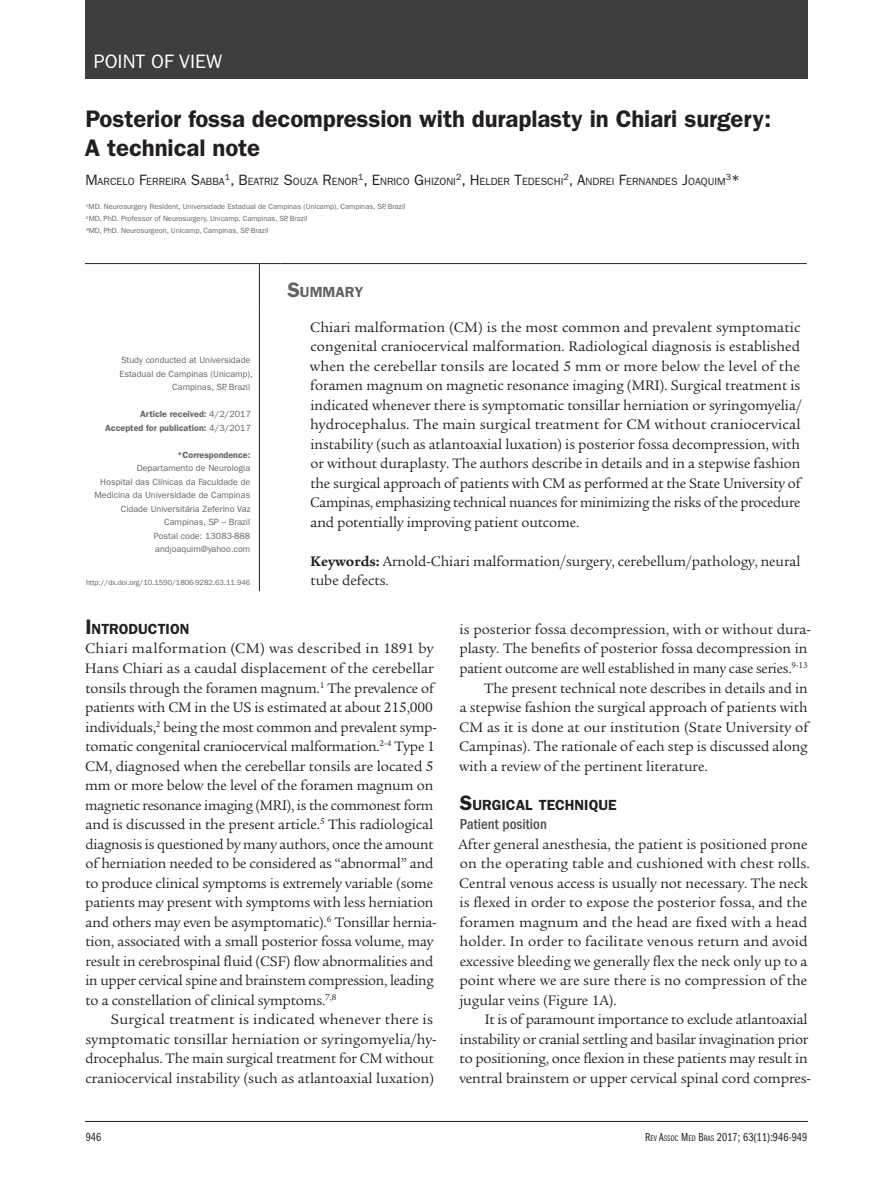
<style>
.page{position:relative;width:893px;height:1191px;background:#fff}
.page>*{position:absolute;margin:0;border:0;box-sizing:border-box;transform-origin:0 0}
.Seção_tit{font:600 24px/29.2px "ITC Franklin Gothic Std";letter-spacing:-.005em;color:#231f20}
.Seção{font:19.5px "ITC Franklin Gothic Std";color:#fff}
.Texto_s_recuo{font:15px/19.5px "Legacy Serif Std";letter-spacing:-.005em;color:#231f20}
.Texto_c__recuo{font:15px/19.5px "Legacy Serif Std";letter-spacing:-.005em;color:#231f20}
.Tit2{font:500 condensed 15px "ITC Franklin Gothic Std";color:#4b4c4d}
.Tit1{font:600 14.7px "ITC Franklin Gothic Std";color:#231f20}
.t1{font:600 14.7px "ITC Franklin Gothic Std";color:#636366}
.t2{font:12px "ITC Franklin Gothic Std Bk Cp";letter-spacing:.01em;color:#231f20}
.Seção_créditos{font:10.5px "ITC Franklin Gothic Std";color:#231f20}
.t3{font:9px/13.5px "ITC Franklin Gothic Std";color:#636366;text-align:right}
.t4{font:600 9px "ITC Franklin Gothic Std";color:#636366}
.Seção_créditos-2{font:9px "ITC Franklin Gothic Std";color:#231f20}
.Seção_titulação{font:7.5px "ITC Franklin Gothic Std";color:#636366}
.DOI{font:7.5px "ITC Franklin Gothic Std";letter-spacing:-.01em;color:#636366}
.s1{font-size:15px}
.s2{font-weight:400}
.s3{font-size:21px}
.s4{font-weight:700}
.s5{font-size:8.4px}
</style>
<div class="page">
<hr style="left:85px;top:78px;width:723px;height:1px;background:#231f20">
<hr style="left:85px;top:1121px;width:723px;height:1px;background:#231f20">
<div style="left:85px;top:0;width:723px;height:78px;background:#3e3e3f"></div>
<hr style="left:259px;top:264px;width:1px;height:41px;background:#231f20">
<hr style="left:259px;top:310px;width:1px;height:281px;background:#231f20">
<hr style="left:85px;top:263px;width:174px;height:1px;background:#231f20">
<svg style="left:259px;top:263px;width:45px;height:1px"></svg>
<hr style="left:304px;top:263px;width:503px;height:1px;background:#231f20">
<p class="Seção" style="left:94px;top:50px;width:130px">POINT OF VIEW</p>
<p class="Seção_tit" style="left:85px;top:104px;width:688px">Posterior fossa decompression with duraplasty in Chiari surgery:<br>A technical note</p>
<p class="Seção_créditos" style="left:85px;top:176px;width:640px"><span class="s1">M</span>ARCELO <span class="s1">F</span>ERREIRA <span class="s1">S</span>ABBA<sup>1</sup><span class="s1">, B</span> EATRIZ <span class="s1">S</span>OUZA <span class="s1">R</span> ENOR<sup>1</sup><span class="s1">, E</span>NRICO <span class="s1">G</span>H IZONI<sup>2</sup><span class="s1">, H</span>ELDER <span class="s1">T</span>EDESCH I<sup>2</sup><span class="s1">, A</span>NDREI <span class="s1">F</span>ERNANDES <span class="s1">J</span>OAQUIM</p>
<p class="Seção_créditos-2" style="left:726px;top:172px;width:16px">3<span class="s1">*</span></p>
<p class="Seção_titulação" style="left:86px;top:202px;width:321px"><sup>1</sup>MD. Neurosurgery Resident, Universidade Estadual de Campinas (Unicamp), Campinas, SP, Brazil</p>
<p class="Seção_titulação" style="left:86px;top:214px;width:223px"><sup>2</sup>MD, PhD. Professor of Neurosurgery, Unicamp, Campinas, SP, Brazil</p>
<p class="Seção_titulação" style="left:86px;top:226px;width:184px"><sup>3</sup>MD, PhD. Neurosurgeon, Unicamp, Campinas, SP, Brazil</p>
<p class="t3" style="left:119px;top:353px;width:135px">Study conducted at Universidade<br>Estadual de Campinas (Unicamp),<br>Campinas, SP, Brazil</p>
<p class="t4" style="left:140px;top:409px;width:112px">Article received: <span class="s2">4/2/2017</span></p>
<p class="t4" style="left:105px;top:422px;width:147px">Accepted for publication: <span class="s2">4/3/2017</span></p>
<p class="t4" style="left:177px;top:449px;width:75px">*Correspondence:</p>
<p class="t3" style="left:137px;top:461px;width:115px">Departamento de Neurologia</p>
<p class="t3" style="left:95px;top:475px;width:157px">Hospital das Clínicas da Faculdade de<br>Medicina da Universidade de Campinas</p>
<p class="t3" style="left:121px;top:502px;width:131px">Cidade Universitária Zeferino Vaz</p>
<p class="t3" style="left:164px;top:515px;width:88px">Campinas, SP – Brazil</p>
<p class="t3" style="left:154px;top:529px;width:98px">Postal code: 13083-888</p>
<p class="t3" style="left:155px;top:542px;width:97px">andjoaquim@yahoo.com</p>
<p class="DOI" style="left:86px;top:578px;width:166px">http://dx.doi.org/10.1590/1806-9282.63.11.946</p>
<p class="t1" style="left:287px;top:283px;width:77px"><span class="s3">S</span>UMMARY</p>
<p class="Texto_s_recuo" style="left:310px;top:317px;width:493px">Chiari malformation (CM) is the most common and prevalent symptomatic congenital craniocervical malformation. Radiological diagnosis is established when the cerebellar tonsils are located 5 mm or more below the level of the foramen magnum on magnetic resonance imaging (MRI). Surgical treatment is indicated whenever there is symptomatic tonsillar herniation or syringomyelia/ hydrocephalus. The main surgical treatment for CM without craniocervical instability (such as atlantoaxial luxation) is posterior fossa decompression, with or without duraplasty. The authors describe in details and in a stepwise fashion the surgical approach of patients with CM as performed at the State University of Campinas, emphasizing technical nuances for minimizing the risks of the procedure and potentially improving patient outcome.</p>
<p class="Texto_s_recuo" style="left:310px;top:551px;width:492px"><span class="s4">Keywords:</span> Arnold-Chiari malformation/surgery, cerebellum/pathology, neural tube defects.</p>
<p class="Tit1" style="left:85px;top:620px;width:106px"><span class="s3">I</span> NTRODUCTION</p>
<p class="Texto_s_recuo" style="left:85px;top:639px;width:353px">Chiari malformation (CM) was described in 1891 by Hans Chiari as a caudal displacement of the cerebellar tonsils through the foramen magnum.<sup>1</sup> The prevalence of patients with CM in the US is estimated at about 215,000 individuals,<sup>2</sup> being the most common and prevalent symp&shy;tomatic congenital craniocervical malformation.<sup>2-4</sup> Type 1<br>CM, diagnosed when the cerebellar tonsils are located 5 mm or more below the level of the foramen magnum on magnetic resonance imaging (MRI), is the commonest form and is discussed in the present article.<sup>5</sup> This radiological diagnosis is questioned by many authors, once the amount of herniation needed to be considered as “abnormal” and to produce clinical symptoms is extremely variable (some patients may present with symptoms with less herniation and others may even be asymptomatic).<sup>6</sup> Tonsillar hernia&shy;tion, associated with a small posterior fossa volume, may result in cerebrospinal fluid (CSF) flow abnormalities and in upper cervical spine and brainstem compression, leading to a constellation of clinical symptoms.<sup>7,8</sup></p>
<p class="Texto_c__recuo" style="left:85px;top:1009px;width:353px;text-indent:25px">Surgical treatment is indicated whenever there is symptomatic tonsillar herniation or syringomyelia/hy&shy;drocephalus. The main surgical treatment for CM without craniocervical instability (such as atlantoaxial luxation)</p>
<p class="Texto_c__recuo" style="left:459px;top:619px;width:353px">is posterior fossa decompression, with or without dura&shy;plasty. The benefits of posterior fossa decompression in patient outcome are well established in many case series.<sup>9-13</sup></p>
<p class="Texto_c__recuo" style="left:459px;top:678px;width:351px;text-align:justify;text-indent:25px">The present technical note describes in details and in a stepwise fashion the surgical approach of patients with CM as it is done at our institution (State University of Campinas). The rationale of each step is discussed along with a review of the pertinent literature.</p>
<p class="Tit1" style="left:460px;top:796px;width:158px"><span class="s3">S</span>URGICAL TECHNIQUE</p>
<p class="Tit2" style="left:460px;top:815px;width:89px">Patient position</p>
<p class="Texto_s_recuo" style="left:458px;top:834px;width:353px">After general anesthesia, the patient is positioned prone on the operating table and cushioned with chest rolls.<br>Central venous access is usually not necessary. The neck is flexed in order to expose the posterior fossa, and the foramen magnum and the head are fixed with a head holder. In order to facilitate venous return and avoid excessive bleeding we generally flex the neck only up to a point where we are sure there is no compression of the jugular veins (Figure 1A).</p>
<p class="Texto_c__recuo" style="left:459px;top:1009px;width:353px;text-indent:25px">It is of paramount importance to exclude atlantoaxial instability or cranial settling and basilar invagination prior to positioning, once flexion in these patients may result in ventral brainstem or upper cervical spinal cord compres-</p>
<p class="t2" style="left:86px;top:1130px;width:17px">946</p>
<p class="t2" style="left:645px;top:1130px;width:164px">R<span class="s5">EV</span> A<span class="s5">SSOC</span> M<span class="s5">ED</span> B<span class="s5">RAS</span> 2017; 63(11):946-949</p>
</div>
